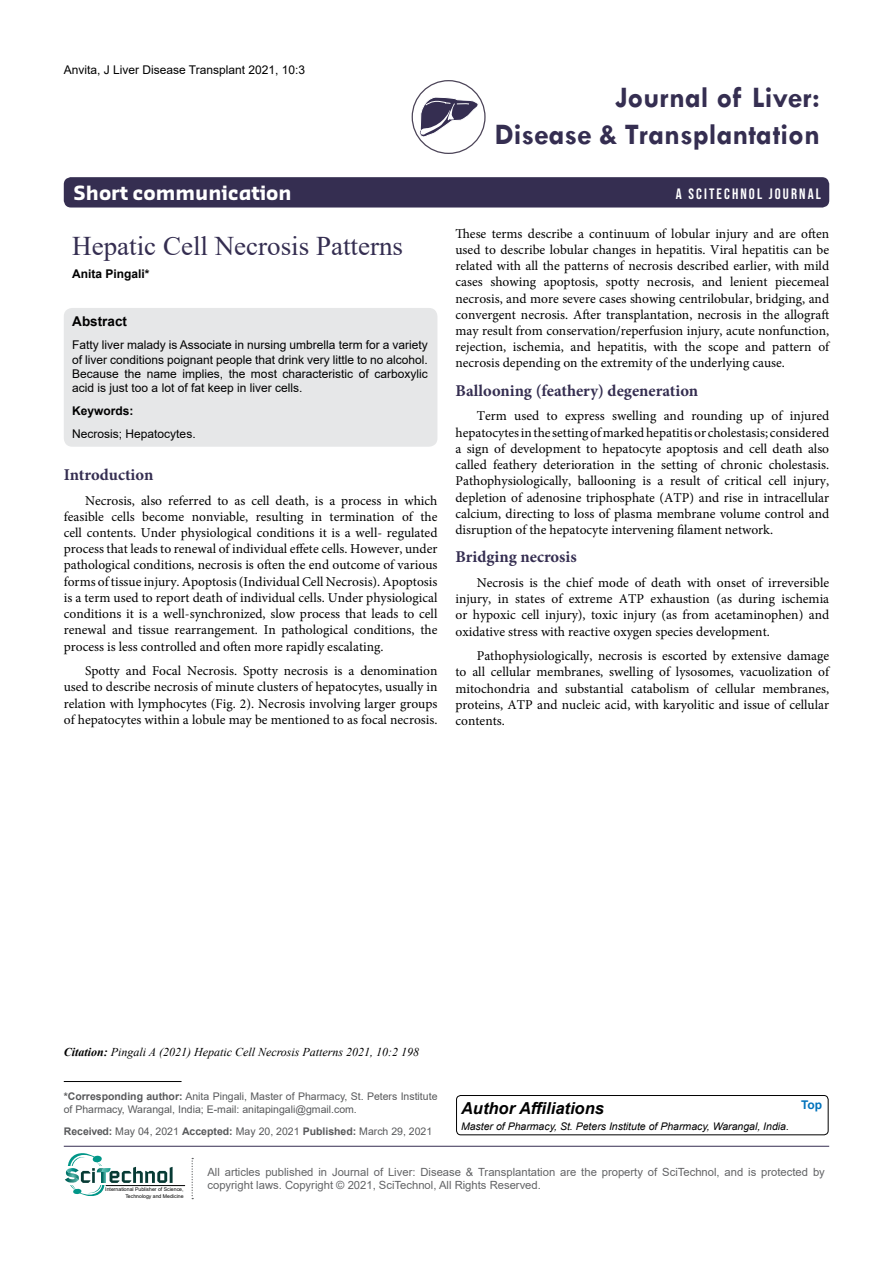
<style>
.page{position:relative;width:893px;height:1263px;background:#fff}
.page>*{position:absolute;margin:0;border:0;box-sizing:border-box;transform-origin:0 0}
.t1{font:700 30px/37.5px "Tw Cen";color:#352e51;text-align:right}
.t2{font:27px "Times New Roman";color:#352e51}
.t3{font:700 19.2px "Sansa";color:#fff}
.t4{font:700 16.5px "Minion Pro";color:#352e51}
.t5{font:italic 700 16.5px "Arial";color:#000}
.t6{font:15px "Bebas Neue";letter-spacing:.14em;color:#fff}
.t7{font:13.5px/16.2px "Minion Pro";color:#000;text-align:justify}
.t8{font:700 13.5px "Arial";color:#000}
.t9{font:12px/14.4px "Arial";color:#000;text-align:justify}
.t10{font:italic 12px "Times New Roman";color:#000}
.t11{font:700 12px "Arial";color:#000}
.t12{font:700 12px "Arial";color:#0072bc}
.t13{font:11.25px/13.5px "Arial";color:#636466}
.t14{font:10.5px/13.5px "Arial";color:#58595b}
.t15{font:italic 10.5px "Arial";color:#000}
.t16{font:5.1px/6.1px "Arial";color:#000;text-align:right}
.s1{font-weight:700}
</style>
<div class="page">
<div style="left:64px;top:177px;width:765px;height:30px;background:#352e51;border-radius:7px"></div>
<hr style="left:64px;top:1146px;width:765px;height:1px;background:#352e51">
<svg style="left:419px;top:97px;width:59px;height:40px"></svg>
<div style="left:412px;top:80px;width:74px;height:74px;border:1px solid #4c4458;border-radius:50%"></div>
<hr style="left:106px;top:1185px;width:79px;height:1px;background:#000">
<svg style="left:192px;top:1158px;width:1px;height:41px"></svg>
<svg style="left:65px;top:1153px;width:108px;height:43px"></svg>
<hr style="left:64px;top:1081px;width:118px;height:1px;background:#000">
<div style="left:64px;top:308px;width:373px;height:139px;background:#e6e7e8;border-radius:9px"></div>
<div style="left:456px;top:1095px;width:372px;height:40px;border:1px solid #000;border-radius:4px"></div>
<p class="t9" style="left:64px;top:62px;width:243px">Anvita, J Liver Disease Transplant 2021, 10:3</p>
<h1 class="t1" style="left:495px;top:78px;width:327px">Journal of Liver:<br>Disease &amp; Transplantation</h1>
<h3 class="t3" style="left:74px;top:181px;width:220px">Short communication</h3>
<p class="t6" style="left:676px;top:185px;width:147px">A SCITECHNOL JOURNAL</p>
<h2 class="t2" style="left:72px;top:227px;width:332px">Hepatic Cell Necrosis Patterns</h2>
<p class="t11" style="left:72px;top:265px;width:79px">Anita Pingali*</p>
<p class="t8" style="left:72px;top:312px;width:56px">Abstract</p>
<p class="t9" style="left:72px;top:338px;width:357px">Fatty liver malady is Associate in nursing umbrella term for a variety of liver conditions poignant people that drink very little to no alcohol.<br>Because the name implies, the most characteristic of carboxylic acid is just too a lot of fat keep in liver cells.</p>
<p class="t11" style="left:72px;top:403px;width:63px">Keywords:</p>
<p class="t9" style="left:72px;top:427px;width:125px">Necrosis; Hepatocytes.</p>
<p class="t4" style="left:64px;top:463px;width:91px">Introduction</p>
<p class="t7" style="left:64px;top:492px;width:375px;text-indent:21px">Necrosis, also referred to as cell death, is a process in which feasible cells become nonviable, resulting in termination of the cell contents. Under physiological conditions it is a well- regulated process that leads to renewal of individual effete cells. However, under pathological conditions, necrosis is often the end outcome of various forms of tissue injury. Apoptosis (Individual Cell Necrosis). Apoptosis is a term used to report death of individual cells. Under physiological conditions it is a well-synchronized, slow process that leads to cell renewal and tissue rearrangement. In pathological conditions, the process is less controlled and often more rapidly escalating.</p>
<p class="t7" style="left:64px;top:663px;width:375px;text-indent:21px">Spotty and Focal Necrosis. Spotty necrosis is a denomination used to describe necrosis of minute clusters of hepatocytes, usually in relation with lymphocytes (Fig. 2). Necrosis involving larger groups of hepatocytes within a lobule may be mentioned to as focal necrosis.</p>
<p class="t7" style="left:455px;top:225px;width:375px">These terms describe a continuum of lobular injury and are often used to describe lobular changes in hepatitis. Viral hepatitis can be related with all the patterns of necrosis described earlier, with mild cases showing apoptosis, spotty necrosis, and lenient piecemeal necrosis, and more severe cases showing centrilobular, bridging, and convergent necrosis. After transplantation, necrosis in the allograft may result from conservation/reperfusion injury, acute nonfunction, rejection, ischemia, and hepatitis, with the scope and pattern of necrosis depending on the extremity of the underlying cause.</p>
<p class="t4" style="left:455px;top:379px;width:244px">Ballooning (feathery) degeneration</p>
<p class="t7" style="left:455px;top:408px;width:375px;text-indent:21px">Term used to express swelling and rounding up of injured hepatocytes in the setting of marked hepatitis or cholestasis; considered a sign of development to hepatocyte apoptosis and cell death also called feathery deterioration in the setting of chronic cholestasis.<br>Pathophysiologically, ballooning is a result of critical cell injury, depletion of adenosine triphosphate (ATP) and rise in intracellular calcium, directing to loss of plasma membrane volume control and disruption of the hepatocyte intervening filament network.</p>
<p class="t4" style="left:455px;top:545px;width:123px">Bridging necrosis</p>
<p class="t7" style="left:455px;top:575px;width:375px;text-indent:21px">Necrosis is the chief mode of death with onset of irreversible injury, in states of extreme ATP exhaustion (as during ischemia or hypoxic cell injury), toxic injury (as from acetaminophen) and oxidative stress with reactive oxygen species development.</p>
<p class="t7" style="left:455px;top:648px;width:375px;text-indent:21px">Pathophysiologically, necrosis is escorted by extensive damage to all cellular membranes, swelling of lysosomes, vacuolization of mitochondria and substantial catabolism of cellular membranes, proteins, ATP and nucleic acid, with karyolitic and issue of cellular contents.</p>
<p class="t10" style="left:64px;top:1044px;width:357px"><span class="s1">Citation:</span> Pingali A (2021) Hepatic Cell Necrosis Patterns 2021, 10:2 198</p>
<p class="t14" style="left:64px;top:1089px;width:375px"><span class="s1">*Corresponding author:</span> Anita Pingali, Master of Pharmacy, St. Peters Institute of Pharmacy, Warangal, India; E-mail: anitapingali@gmail.com.</p>
<p class="t14" style="left:64px;top:1124px;width:370px"><span class="s1">Received:</span> May 04, 2021 <span class="s1">Accepted:</span> May 20, 2021 <span class="s1">Published:</span> March 29, 2021</p>
<p class="t5" style="left:461px;top:1097px;width:144px">Author Affiliations</p>
<p class="t12" style="left:801px;top:1096px;width:23px">Top</p>
<p class="t15" style="left:461px;top:1120px;width:329px">Master of Pharmacy, St. Peters Institute of Pharmacy, Warangal, India.</p>
<p class="t16" style="left:105px;top:1186px;width:80px">International Publisher of Science,<br>Technology and Medicine</p>
<p class="t13" style="left:207px;top:1165px;width:619px">All articles published in Journal of Liver: Disease &amp; Transplantation are the property of SciTechnol, and is protected by copyright laws. Copyright © 2021, SciTechnol, All Rights Reserved.</p>
</div>
